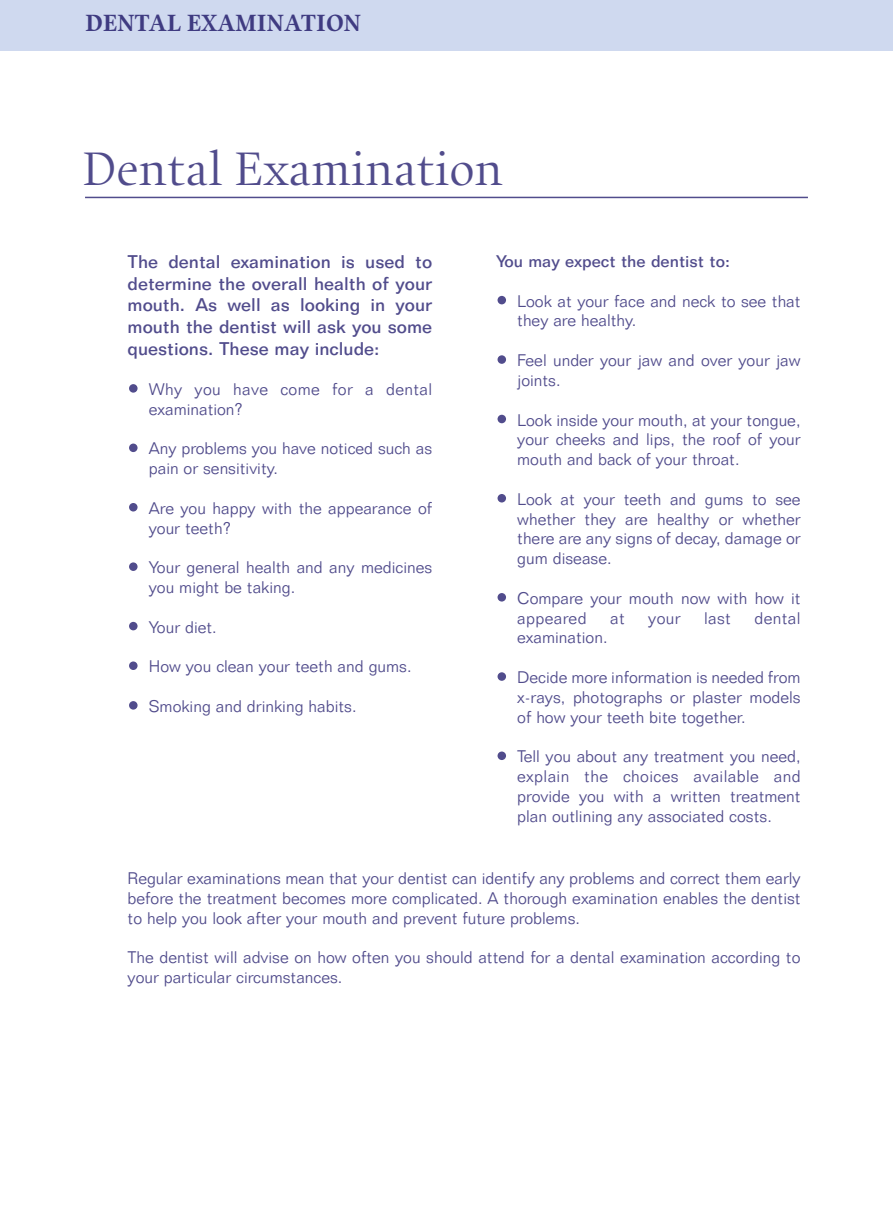
<style>
.page{position:relative;width:893px;height:1221px;background:#fff}
.page>*{position:absolute;margin:0;border:0;box-sizing:border-box;transform-origin:0 0}
.t1{font:45px "Union";color:#514c8c}
.t2{font:700 22.5px "Union";color:#3f3b81}
.t3{font:500 18px/21.6px "Folio BT";color:#514c8c;text-align:justify}
.t4{font:300 16.5px/19.8px "Folio BT";color:#514c8c}
.t5{font:300 16.5px/19.8px "Folio BT";letter-spacing:.02em;color:#514c8c}
.t6{font:500 16.5px "Folio BT";color:#514c8c}
</style>
<div class="page">
<div style="left:0;top:0;width:893px;height:51px;background:#cfd9ef"></div>
<div style="left:497px;top:751px;width:9px;height:9px;background:#514c8c;border-radius:50%"></div>
<div style="left:497px;top:672px;width:9px;height:8px;background:#514c8c;border-radius:50%"></div>
<div style="left:497px;top:593px;width:9px;height:8px;background:#514c8c;border-radius:50%"></div>
<div style="left:497px;top:494px;width:9px;height:8px;background:#514c8c;border-radius:50%"></div>
<div style="left:497px;top:415px;width:9px;height:8px;background:#514c8c;border-radius:50%"></div>
<div style="left:497px;top:355px;width:9px;height:9px;background:#514c8c;border-radius:50%"></div>
<div style="left:497px;top:296px;width:9px;height:8px;background:#514c8c;border-radius:50%"></div>
<div style="left:129px;top:701px;width:9px;height:8px;background:#514c8c;border-radius:50%"></div>
<div style="left:129px;top:661px;width:9px;height:9px;background:#514c8c;border-radius:50%"></div>
<div style="left:129px;top:622px;width:9px;height:8px;background:#514c8c;border-radius:50%"></div>
<div style="left:129px;top:562px;width:9px;height:9px;background:#514c8c;border-radius:50%"></div>
<div style="left:129px;top:503px;width:9px;height:8px;background:#514c8c;border-radius:50%"></div>
<div style="left:129px;top:443px;width:9px;height:9px;background:#514c8c;border-radius:50%"></div>
<div style="left:129px;top:384px;width:9px;height:8px;background:#514c8c;border-radius:50%"></div>
<hr style="left:85px;top:197px;width:723px;height:1px;background:#514c8c">
<h2 class="t2" style="left:85px;top:13px;width:278px">DENTAL EXAMINATION</h2>
<h1 class="t1" style="left:82px;top:149px;width:423px">Dental Examination</h1>
<p class="t3" style="left:128px;top:253px;width:306px">The dental examination is used to determine the overall health of your mouth. As well as looking in your mouth the dentist will ask you some questions. These may include:</p>
<p class="t5" style="left:149px;top:381px;width:285px">Why you have come for a dental examination?</p>
<p class="t4" style="left:149px;top:440px;width:285px">Any problems you have noticed such as pain or sensitivity.</p>
<p class="t4" style="left:149px;top:500px;width:285px">Are you happy with the appearance of your teeth?</p>
<p class="t4" style="left:149px;top:559px;width:285px">Your general health and any medicines you might be taking.</p>
<p class="t4" style="left:149px;top:618px;width:69px">Your diet.</p>
<p class="t4" style="left:149px;top:658px;width:264px">How you clean your teeth and gums.</p>
<p class="t4" style="left:149px;top:698px;width:209px">Smoking and drinking habits.</p>
<p class="t6" style="left:496px;top:255px;width:235px">You may expect the dentist to:</p>
<p class="t4" style="left:517px;top:293px;width:285px">Look at your face and neck to see that they are healthy.</p>
<p class="t4" style="left:517px;top:352px;width:285px">Feel under your jaw and over your jaw joints.</p>
<p class="t4" style="left:517px;top:411px;width:285px;text-align:justify">Look inside your mouth, at your tongue, your cheeks and lips, the roof of your mouth and back of your throat.</p>
<p class="t4" style="left:517px;top:491px;width:285px;text-align:justify">Look at your teeth and gums to see whether they are healthy or whether there are any signs of decay, damage or gum disease.</p>
<p class="t4" style="left:517px;top:590px;width:285px">Compare your mouth now with how it appeared</p>
<p class="t4" style="left:610px;top:609px;width:16px">at</p>
<p class="t4" style="left:648px;top:609px;width:34px">your</p>
<p class="t4" style="left:704px;top:609px;width:28px">last</p>
<p class="t4" style="left:754px;top:609px;width:48px">dental</p>
<p class="t4" style="left:517px;top:629px;width:92px">examination.</p>
<p class="t4" style="left:517px;top:669px;width:285px;text-align:justify">Decide more information is needed from x-rays, photographs or plaster models of how your teeth bite together.</p>
<p class="t4" style="left:517px;top:748px;width:285px;text-align:justify">Tell you about any treatment you need, explain the choices available and provide you with a written treatment plan outlining any associated costs.</p>
<p class="t4" style="left:128px;top:869px;width:675px;text-align:justify">Regular examinations mean that your dentist can identify any problems and correct them early before the treatment becomes more complicated. A thorough examination enables the dentist to help you look after your mouth and prevent future problems.</p>
<p class="t4" style="left:128px;top:949px;width:674px">The dentist will advise on how often you should attend for a dental examination according to your particular circumstances.</p>
</div>
